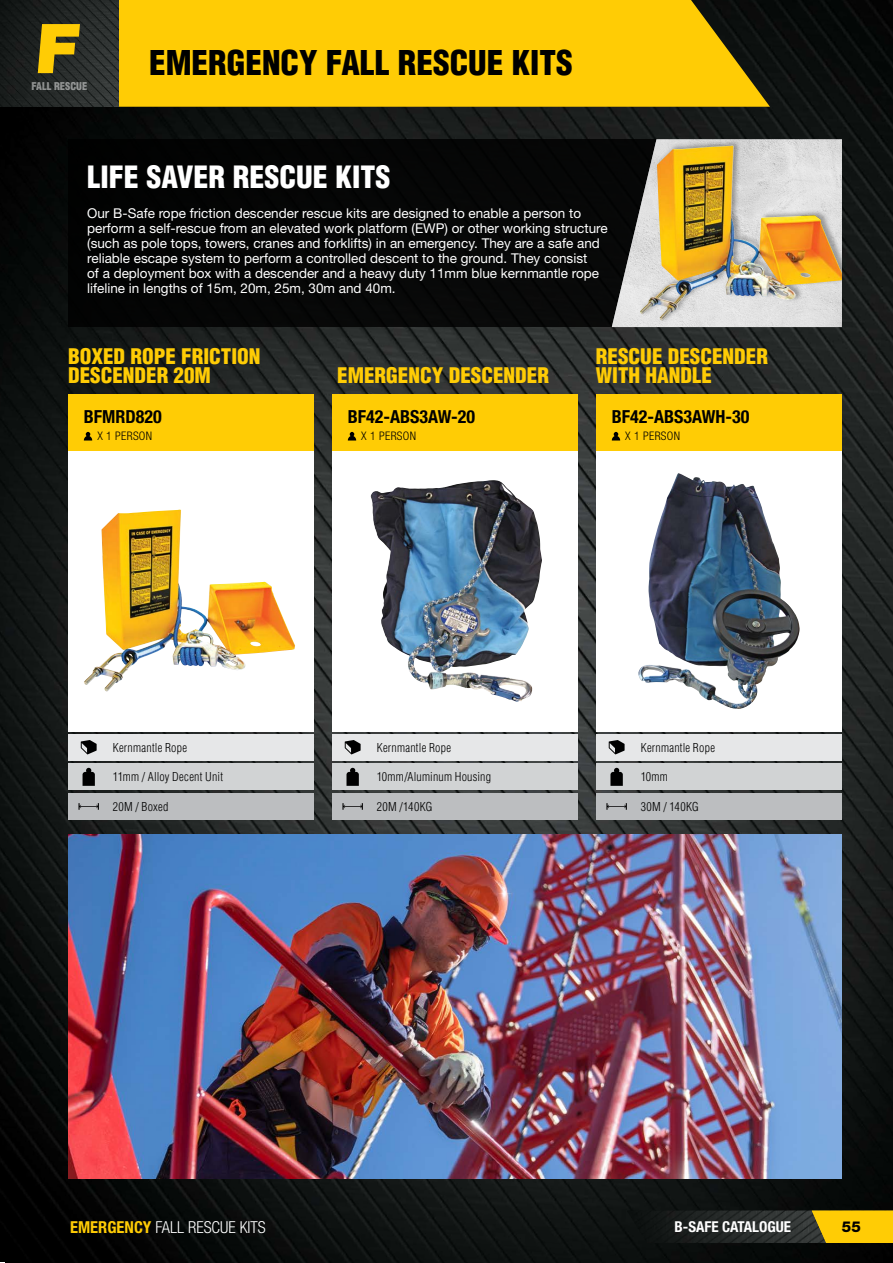
<style>
.page{position:relative;width:893px;height:1263px;background:#fff}
.page>*{position:absolute;margin:0;border:0;box-sizing:border-box;transform-origin:0 0}
.t1{font:900 68.7px "Helvetica Neue LT Std";color:#ffcc05}
.t2{font:900 condensed 33.3px "Helvetica LT Std";color:#000}
.t3{font:900 condensed 30px "Helvetica LT Std";color:#fff}
.t4{font:900 condensed 21px/19.5px "Helvetica LT Std";color:#ffcc05}
.t5{font:700 condensed 18px "Helvetica Neue LT Std";color:#000}
.t6{font:300 condensed 16.5px "Helvetica Neue LT Std";color:#fff}
.t7{font:700 condensed 15px "Helvetica Neue LT Std";color:#fff}
.t8{font:800 15px "Helvetica Neue LT Std";color:#000}
.t9{font:13.5px/15px "Helvetica Neue LT Std";color:#fff}
.t10{font:300 condensed 12px "Helvetica LT Std";letter-spacing:.02em;color:#000}
.t11{font:300 condensed 11.85px "Helvetica Neue LT Std";letter-spacing:.025em;color:#000}
.t12{font:900 condensed 10.5px "Helvetica LT Std";color:#fff}
.s1{font-weight:700;color:#ffcc05}
</style>
<div class="page">
<img style="left:0;top:0;width:893px;height:1263px">
<img style="left:627px;top:1211px;width:185px;height:32px">
<svg style="left:812px;top:1211px;width:81px;height:32px;background:#edbf09"></svg>
<svg style="left:119px;top:0;width:651px;height:107px;background:#efc005"></svg>
<img style="left:68px;top:834px;width:774px;height:345px">
<div style="left:68px;top:451px;width:246px;height:280px;background:#fff"></div>
<div style="left:332px;top:451px;width:246px;height:280px;background:#fff"></div>
<div style="left:596px;top:451px;width:246px;height:280px;background:#fff"></div>
<div style="left:68px;top:394px;width:246px;height:57px;background:#ffcc05"></div>
<div style="left:332px;top:394px;width:246px;height:57px;background:#ffcc05"></div>
<div style="left:596px;top:394px;width:246px;height:57px;background:#ffcc05"></div>
<div style="left:68px;top:734px;width:246px;height:26px;background:#e6e7e8"></div>
<div style="left:332px;top:734px;width:246px;height:26px;background:#e6e7e8"></div>
<div style="left:596px;top:734px;width:246px;height:26px;background:#e6e7e8"></div>
<div style="left:68px;top:763px;width:246px;height:27px;background:#d1d3d4"></div>
<div style="left:332px;top:763px;width:246px;height:27px;background:#d1d3d4"></div>
<div style="left:596px;top:763px;width:246px;height:27px;background:#d1d3d4"></div>
<div style="left:68px;top:793px;width:246px;height:27px;background:#bcbec0"></div>
<div style="left:332px;top:793px;width:246px;height:27px;background:#bcbec0"></div>
<div style="left:596px;top:793px;width:246px;height:27px;background:#bcbec0"></div>
<svg style="left:81px;top:740px;width:16px;height:14px"></svg>
<svg style="left:345px;top:740px;width:16px;height:14px"></svg>
<svg style="left:609px;top:740px;width:16px;height:14px"></svg>
<svg style="left:83px;top:768px;width:12px;height:18px"></svg>
<svg style="left:346px;top:768px;width:13px;height:18px"></svg>
<svg style="left:610px;top:768px;width:13px;height:18px"></svg>
<img style="left:84px;top:509px;width:211px;height:183px">
<img style="left:638px;top:482px;width:161px;height:227px">
<img style="left:370px;top:480px;width:163px;height:222px">
<svg style="left:84px;top:432px;width:8px;height:8px"></svg>
<svg style="left:348px;top:432px;width:8px;height:8px"></svg>
<svg style="left:612px;top:432px;width:8px;height:8px"></svg>
<svg style="left:78px;top:803px;width:21px;height:7px"></svg>
<svg style="left:342px;top:803px;width:21px;height:7px"></svg>
<svg style="left:606px;top:803px;width:21px;height:7px"></svg>
<div style="left:68px;top:139px;width:774px;height:188px;background:#000"></div>
<img style="left:612px;top:213px;width:230px;height:114px">
<img style="left:0;top:0;width:119px;height:107px">
<div style="left:639px;top:139px;width:203px;height:183px;background:#000;opacity:.32"></div>
<img style="left:640px;top:145px;width:202px;height:177px">
<h1 class="t1" style="left:34px;top:8px;width:52px">F</h1>
<p class="t12" style="left:31px;top:80px;width:57px">FALL RESCUE</p>
<h2 class="t2" style="left:149px;top:42px;width:425px">EMERGENCY FALL RESCUE KITS</h2>
<h3 class="t3" style="left:87px;top:158px;width:305px">LIFE SAVER RESCUE KITS</h3>
<p class="t9" style="left:87px;top:206px;width:522px">Our B-Safe rope friction descender rescue kits are designed to enable a person to perform a self-rescue from an elevated work platform (EWP) or other working structure (such as pole tops, towers, cranes and forklifts) in an emergency. They are a safe and reliable escape system to perform a controlled descent to the ground. They consist<br>of a deployment box with a descender and a heavy duty 11mm blue kernmantle rope lifeline in lengths of 15m, 20m, 25m, 30m and 40m.</p>
<h3 class="t4" style="left:68px;top:346px;width:194px">BOXED ROPE FRICTION<br>DESCENDER 20M</h3>
<h3 class="t4" style="left:337px;top:366px;width:213px">EMERGENCY DESCENDER</h3>
<h3 class="t4" style="left:596px;top:346px;width:174px">RESCUE DESCENDER<br>WITH HANDLE</h3>
<h3 class="t5" style="left:84px;top:406px;width:79px">BFMRD820</h3>
<h3 class="t5" style="left:348px;top:406px;width:129px">BF42-ABS3AW-20</h3>
<h3 class="t5" style="left:612px;top:406px;width:139px">BF42-ABS3AWH-30</h3>
<p class="t11" style="left:97px;top:429px;width:56px">X 1 PERSON</p>
<p class="t11" style="left:361px;top:429px;width:56px">X 1 PERSON</p>
<p class="t11" style="left:625px;top:429px;width:56px">X 1 PERSON</p>
<p class="t10" style="left:113px;top:740px;width:76px">Kernmantle Rope</p>
<p class="t10" style="left:377px;top:740px;width:76px">Kernmantle Rope</p>
<p class="t10" style="left:641px;top:740px;width:76px">Kernmantle Rope</p>
<p class="t10" style="left:113px;top:769px;width:112px">11mm / Alloy Decent Unit</p>
<p class="t10" style="left:377px;top:769px;width:116px">10mm/Aluminum Housing</p>
<p class="t10" style="left:641px;top:769px;width:29px">10mm</p>
<p class="t10" style="left:113px;top:799px;width:57px">20M / Boxed</p>
<p class="t10" style="left:377px;top:799px;width:57px">20M /140KG</p>
<p class="t10" style="left:641px;top:799px;width:60px">30M / 140KG</p>
<p class="t6" style="left:70px;top:1217px;width:197px"><span class="s1">EMERGENCY</span> FALL RESCUE KITS</p>
<p class="t7" style="left:674px;top:1217px;width:118px">B-SAFE CATALOGUE</p>
<p class="t8" style="left:842px;top:1217px;width:20px">55</p>
</div>
